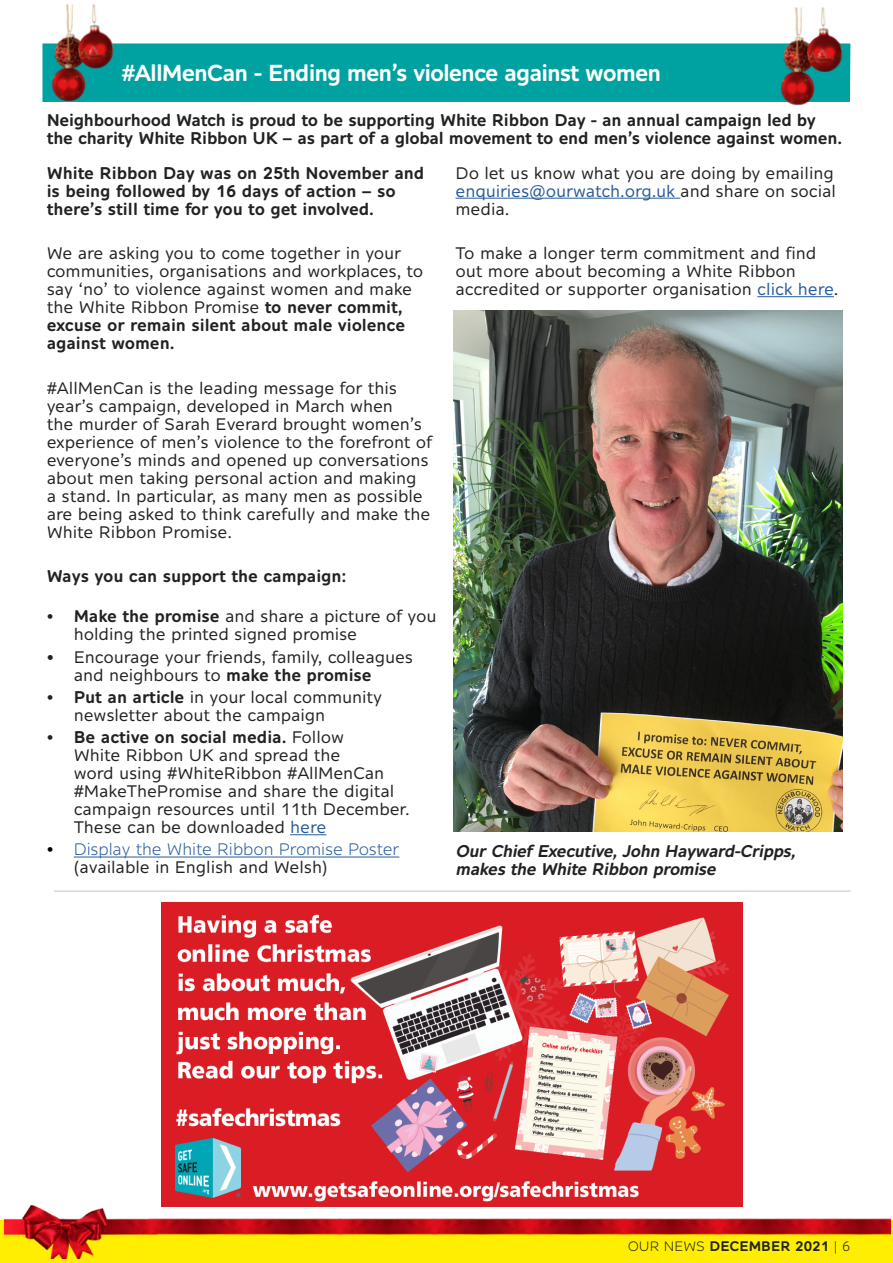
<style>
.page{position:relative;width:893px;height:1263px;background:#fff}
.page>*{position:absolute;margin:0;border:0;box-sizing:border-box;transform-origin:0 0}
.t1{font:600 22.5px "Alleyn";letter-spacing:-.05em;color:#fff}
.t2{font:16.5px/18px "Alleyn";letter-spacing:-.01em;color:#222221}
.t3{font:600 16.5px/18px "Alleyn";letter-spacing:-.02em;color:#222221}
.t4{font:16.5px/18px "Alleyn";letter-spacing:-.01em;color:#275b9b}
.t5{font:italic 600 16.5px/18px "Alleyn";letter-spacing:-.03em;color:#222221}
.t6{font:600 13.5px "Alleyn";color:#222221}
.s1{font-weight:600}
.s2{font-style:inherit}
.s3{color:#275b9b}
.s4{color:#000}
.s5{color:#222221}
.s6{font-weight:400}
</style>
<div class="page">
<div style="left:0;top:1220px;width:893px;height:43px;background:#fe0"></div>
<div style="left:122px;top:43px;width:647px;height:59px;background:#00a1a1"></div>
<hr style="left:290px;top:834px;width:36px;height:1px;background:#275b9b">
<hr style="left:74px;top:857px;width:325px;height:1px;background:#275b9b">
<hr style="left:455px;top:198px;width:225px;height:1px;background:#275b9b">
<hr style="left:757px;top:296px;width:77px;height:1px;background:#275b9b">
<img style="left:453px;top:310px;width:390px;height:522px">
<img style="left:161px;top:902px;width:581px;height:297px">
<hr style="left:54px;top:891px;width:796px;height:1px;background:#c5c5c5">
<img style="left:769px;top:7px;width:81px;height:99px">
<img style="left:42px;top:4px;width:80px;height:98px">
<img style="left:3px;top:1199px;width:887px;height:60px">
<h1 class="t1" style="left:122px;top:59px;width:541px">#AllMenCan - Ending men’s violence against women</h1>
<p class="t3" style="left:47px;top:111px;width:797px">Neighbourhood Watch is proud to be supporting White Ribbon Day - an annual campaign led by the charity White Ribbon UK – as part of a global movement to end men’s violence against women.</p>
<p class="t3" style="left:47px;top:163px;width:379px">White Ribbon Day was on 25th November and is being followed by 16 days of action – so there’s still time for you to get involved.</p>
<p class="t2" style="left:47px;top:244px;width:378px">We are asking you to come together in your communities, organisations and workplaces, to say ‘no’ to violence against women and make the White Ribbon Promise <span class="s1">to never commit, excuse or remain silent about male violence against women.</span></p>
<p class="t2" style="left:47px;top:378px;width:387px">#AllMenCan is the leading message for this year’s campaign, developed in March when<br>the murder of Sarah Everard brought women’s experience of men’s violence to the forefront of everyone’s minds and opened up conversations about men taking personal action and making<br>a stand. In particular, as many men as possible are being asked to think carefully and make the White Ribbon Promise.</p>
<p class="t3" style="left:47px;top:567px;width:301px">Ways you can support the campaign:</p>
<p class="t2" style="left:74px;top:607px;width:364px;text-indent:-27px"><span class="s2">•</span> <span class="s1">Make the promise</span> and share a picture of you holding the printed signed promise</p>
<p class="t2" style="left:74px;top:647px;width:341px;text-indent:-27px">• Encourage your friends, family, colleagues and neighbours to <span class="s1">make the promise</span></p>
<p class="t2" style="left:74px;top:688px;width:310px;text-indent:-27px"><span class="s2">•</span> <span class="s1">Put an article</span> in your local community newsletter about the campaign</p>
<p class="t2" style="left:74px;top:728px;width:337px;text-indent:-27px"><span class="s2">•</span> <span class="s1">Be active on social media.</span> Follow<br>White Ribbon UK and spread the<br>word using #WhiteRibbon #AllMenCan #MakeThePromise and share the digital campaign resources until 11th December.<br>These can be downloaded <span class="s3">here</span></p>
<p class="t4" style="left:74px;top:840px;width:327px;text-indent:-27px"><span class="s4">•</span> Display the White Ribbon Promise Poster <span class="s5">(available in English and Welsh)</span></p>
<p class="t2" style="left:455px;top:163px;width:382px">Do let us know what you are doing by emailing <span class="s3">enquiries@ourwatch.org.uk</span> and share on social media.</p>
<p class="t2" style="left:455px;top:244px;width:385px">To make a longer term commitment and find out more about becoming a White Ribbon accredited or supporter organisation <span class="s3">click here</span>.</p>
<p class="t5" style="left:455px;top:842px;width:342px">Our Chief Executive, John Hayward-Cripps, makes the White Ribbon promise</p>
<p class="t6" style="left:628px;top:1237px;width:224px"><span class="s6">OUR NEWS</span> DECEMBER 2021 <span class="s6">| 6</span></p>
</div>
